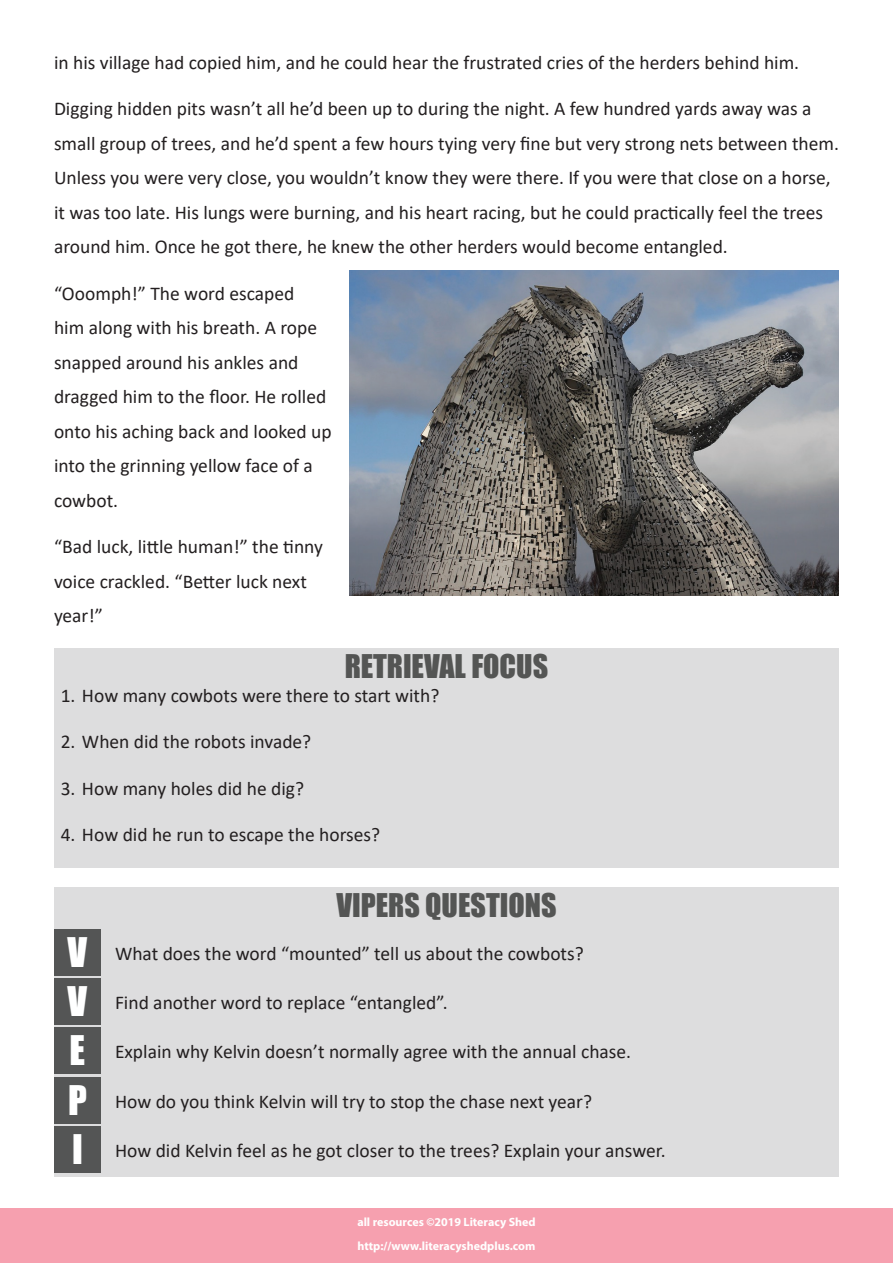
<style>
.page{position:relative;width:893px;height:1263px;background:#fff}
.page>*{position:absolute;margin:0;border:0;box-sizing:border-box;transform-origin:0 0}
.t1{font:30px "Impact";color:#545554}
.t2{font:19.5px/34.5px "Calibri";color:#231f20}
.t3{font:700 12px/24px "Myriad Pro";color:#fff}
.s1{font-family:"Impact";font-size:37.5px;color:#fff}
</style>
<div class="page">
<div style="left:0;top:1209px;width:893px;height:54px;background:#f6a0af"></div>
<div style="left:54px;top:648px;width:785px;height:219px;background:#ddddde"></div>
<div style="left:54px;top:887px;width:785px;height:289px;background:#ddddde"></div>
<div style="left:54px;top:929px;width:47px;height:47px;background:#545555"></div>
<div style="left:54px;top:978px;width:47px;height:47px;background:#545555"></div>
<div style="left:54px;top:1027px;width:47px;height:47px;background:#545555"></div>
<div style="left:54px;top:1077px;width:47px;height:46px;background:#545555"></div>
<div style="left:54px;top:1126px;width:47px;height:47px;background:#545555"></div>
<img style="left:350px;top:270px;width:489px;height:325px">
<p class="t2" style="left:54px;top:44px;width:747px">in his village had copied him, and he could hear the frustrated cries of the herders behind him.</p>
<p class="t2" style="left:54px;top:91px;width:786px">Digging hidden pits wasn’t all he’d been up to during the night. A few hundred yards away was a small group of trees, and he’d spent a few hours tying very fine but very strong nets between them.<br>Unless you were very close, you wouldn’t know they were there. If you were that close on a horse, it was too late. His lungs were burning, and his heart racing, but he could practically feel the trees around him. Once he got there, he knew the other herders would become entangled.</p>
<p class="t2" style="left:54px;top:275px;width:279px">“Ooomph!” The word escaped<br>him along with his breath. A rope snapped around his ankles and dragged him to the floor. He rolled onto his aching back and looked up into the grinning yellow face of a cowbot.</p>
<p class="t2" style="left:54px;top:529px;width:271px">“Bad luck, little human!” the tinny voice crackled. “Better luck next year!”</p>
<h1 class="t1" style="left:345px;top:642px;width:205px">RETRIEVAL FOCUS</h1>
<p class="t2" style="left:61px;top:677px;width:380px">1. How many cowbots were there to start with?</p>
<p class="t2" style="left:61px;top:724px;width:252px">2. When did the robots invade?</p>
<p class="t2" style="left:61px;top:770px;width:245px">3. How many holes did he dig?</p>
<p class="t2" style="left:61px;top:817px;width:321px">4. How did he run to escape the horses?</p>
<h1 class="t1" style="left:336px;top:882px;width:222px">VIPERS QUESTIONS</h1>
<p class="t2" style="left:68px;top:936px;width:518px"><span class="s1">V</span> What does the word “mounted” tell us about the cowbots?</p>
<p class="t2" style="left:68px;top:985px;width:381px"><span class="s1">V</span> Find another word to replace “entangled”.</p>
<p class="t2" style="left:70px;top:1034px;width:563px"><span class="s1">E</span> Explain why Kelvin doesn’t normally agree with the annual chase.</p>
<p class="t2" style="left:68px;top:1083px;width:526px"><span class="s1">P</span> How do you think Kelvin will try to stop the chase next year?</p>
<p class="t2" style="left:72px;top:1133px;width:595px"><span class="s1">I</span> How did Kelvin feel as he got closer to the trees? Explain your answer.</p>
<p class="t3" style="left:357px;top:1209px;width:180px">all resources ©2019 Literacy Shed http://www.literacyshedplus.com</p>
</div>
